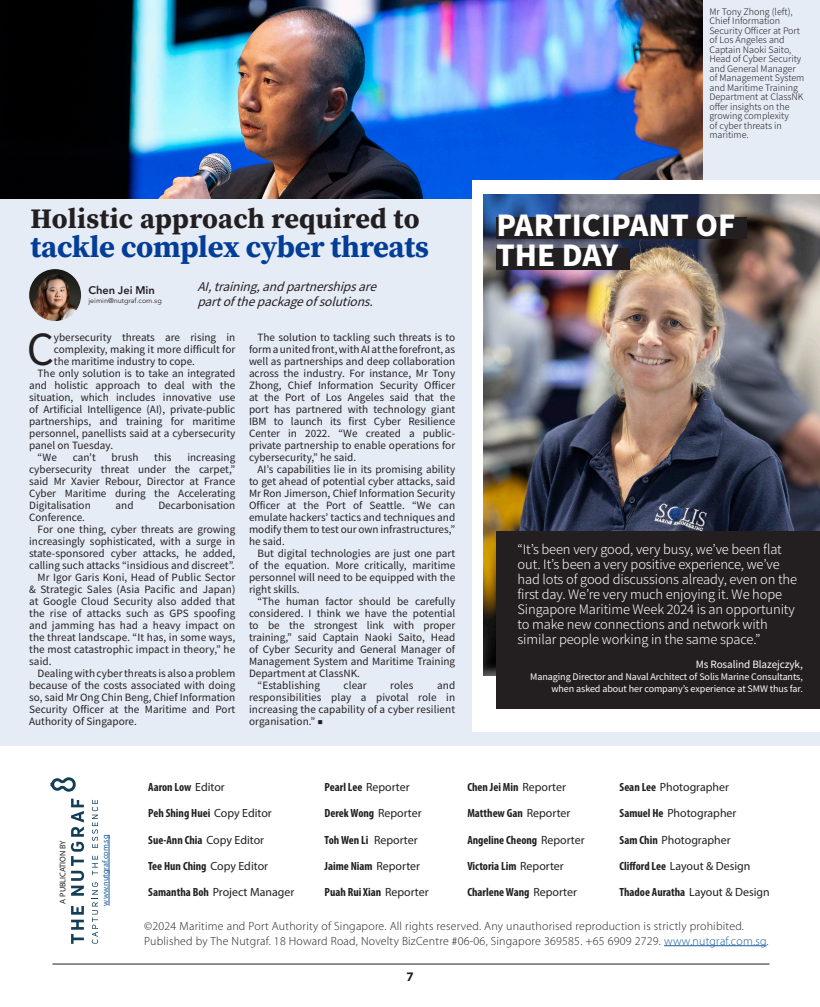
<style>
.page{position:relative;width:820px;height:1007px;background:#fff}
.page>*{position:absolute;margin:0;border:0;box-sizing:border-box;transform-origin:0 0}
.t1{font:42.7px "Noto Sans JP";color:#231f20}
.t2{font:30.5px "Source Serif Variable";letter-spacing:.015em;color:#023d97}
.t3{font:900 28.8px/30.8px "Noto Sans JP";color:#fff}
.t4{font:28.1px "Source Serif Variable";letter-spacing:.03em;color:#231f20}
.t5{font:700 13.1px "Myriad Pro";color:#231f20}
.t6{font:300 13px/15px "Noto Sans JP";letter-spacing:-.01em;color:#fff}
.t7{font:italic 12px/15px "Noto Sans JP";color:#231f20}
.t8{font:700 condensed 11.9px "Myriad Pro";color:#231f20}
.t9{font:300 11.9px "Myriad Pro";letter-spacing:.02em;color:#231f20}
.t10{font:11.9px "Myriad Pro";color:#231f20}
.t11{font:600 11px "Avenir Next LT Pro";color:#231f20}
.t12{font:10px/12px "Noto Sans JP";color:#231f20;text-align:justify}
.t13{font:10px "Noto Sans JP";letter-spacing:-.01em;color:#fff}
.t14{font:300 9px/9.5px "Noto Sans JP";color:#231f20}
.t15{font:9px/12px "Noto Sans JP";letter-spacing:-.01em;color:#fff;text-align:right}
.t16{font:8.2px "Myriad Pro";color:#175d9e}
.t17{font:8.2px "Myriad Pro";color:#231f20}
.t18{font:7px "Avenir Next LT Pro";color:#231f20}
.s1{font-weight:100;font-size:5px}
.s2{font-weight:400;font-stretch:normal}
.s3{font-weight:700;font-stretch:condensed}
.s4{color:#175d9e}
</style>
<div class="page">
<div style="left:0;top:0;width:819px;height:1007px;background:#e6ecf5"></div>
<img style="left:0;top:0;width:702px;height:198px">
<div style="left:472px;top:180px;width:347px;height:551px;background:#fff"></div>
<img style="left:483px;top:194px;width:336px;height:481px">
<div style="left:496px;top:531px;width:323px;height:177px;background:#231f20"></div>
<div style="left:496px;top:217px;width:250px;height:21px;background:#231f20"></div>
<div style="left:496px;top:249px;width:134px;height:21px;background:#231f20"></div>
<div style="left:0;top:746px;width:819px;height:261px;background:#fff"></div>
<hr style="left:52px;top:963px;width:717px;height:1px;background:#231f20">
<hr style="left:664px;top:945px;width:102px;height:1px;background:#175d9e">
<hr style="left:109px;top:834px;width:1px;height:71px;background:#175d9e">
<svg style="left:71px;top:906px;width:13px;height:37px"></svg>
<svg style="left:71px;top:798px;width:13px;height:97px"></svg>
<svg style="left:92px;top:882px;width:6px;height:61px"></svg>
<svg style="left:92px;top:855px;width:6px;height:20px"></svg>
<svg style="left:92px;top:800px;width:6px;height:47px"></svg>
<svg style="left:50px;top:777px;width:26px;height:14px"></svg>
<img style="left:29px;top:269px;width:52px;height:52px;border-radius:26px">
<p class="t4" style="left:31px;top:200px;width:390px">Holistic approach required to</p>
<p class="t2" style="left:31px;top:227px;width:399px">tackle complex cyber threats</p>
<p class="t7" style="left:197px;top:279px;width:189px">AI,training,andpartnershipsare partofthepackageofsolutions.</p>
<p class="t11" style="left:88px;top:284px;width:68px">Chen Jei Min</p>
<p class="t18" style="left:88px;top:296px;width:75px">jeimin@nutgraf.com.sg</p>
<p class="t1" style="left:27px;top:325px;width:29px">C</p>
<p class="t12" style="left:54px;top:331px;width:183px">ybersecurity threats are rising in complexity, making it more difficult for the maritime industry to cope.</p>
<p class="t12" style="left:29px;top:367px;width:208px;text-indent:9px">The only solution is to take an integrated and holistic approach to deal with the situation, which includes innovative use of Artificial Intelligence (AI), private-public partnerships, and training for maritime personnel, panellists said at a cybersecurity panel on Tuesday.</p>
<p class="t12" style="left:38px;top:451px;width:21px">“We</p>
<p class="t12" style="left:73px;top:451px;width:25px">can’t</p>
<p class="t12" style="left:112px;top:451px;width:28px">brush</p>
<p class="t12" style="left:154px;top:451px;width:19px">this</p>
<p class="t12" style="left:29px;top:451px;width:208px;text-indent:158px">increasing cybersecurity threat under the carpet,” said Mr Xavier Rebour, Director at France Cyber Maritime during the Accelerating Digitalisation</p>
<p class="t12" style="left:116px;top:499px;width:19px">and</p>
<p class="t12" style="left:158px;top:499px;width:78px">Decarbonisation</p>
<p class="t12" style="left:29px;top:511px;width:57px">Conference.</p>
<p class="t12" style="left:29px;top:523px;width:208px;text-indent:9px">For one thing, cyber threats are growing increasingly sophisticated, with a surge in state-sponsored cyber attacks, he added, calling such attacks “insidious and discreet”.</p>
<p class="t12" style="left:29px;top:571px;width:208px;text-indent:9px">Mr Igor Garis Koni, Head of Public Sector &amp; Strategic Sales (Asia Pacific and Japan) at Google Cloud Security also added that the rise of attacks such as GPS spoofing and jamming has had a heavy impact on the threat landscape. “It has, in some ways, the most catastrophic impact in theory,” he said.</p>
<p class="t12" style="left:29px;top:667px;width:208px;text-indent:9px">Dealing with cyber threats is also a problem because of the costs associated with doing so, said Mr Ong Chin Beng, Chief Information Security Officer at the Maritime and Port Authority of Singapore.</p>
<p class="t12" style="left:249px;top:331px;width:208px;text-indent:9px">The solution to tackling such threats is to form a united front, with AI at the forefront, as well as partnerships and deep collaboration across the industry. For instance, Mr Tony Zhong, Chief Information Security Officer at the Port of Los Angeles said that the port has partnered with technology giant IBM to launch its first Cyber Resilience Center in 2022. “We created a public&shy;private partnership to enable operations for cybersecurity,” he said.</p>
<p class="t12" style="left:249px;top:463px;width:208px;text-indent:9px">AI’s capabilities lie in its promising ability to get ahead of potential cyber attacks, said Mr Ron Jimerson, Chief Information Security Officer at the Port of Seattle. “We can emulate hackers’ tactics and techniques and modify them to test our own infrastructures,” he said.</p>
<p class="t12" style="left:249px;top:547px;width:208px;text-indent:9px">But digital technologies are just one part of the equation. More critically, maritime personnel will need to be equipped with the right skills.</p>
<p class="t12" style="left:249px;top:595px;width:208px;text-indent:9px">“The human factor should be carefully considered. I think we have the potential to be the strongest link with proper training,” said Captain Naoki Saito, Head of Cyber Security and General Manager of Management System and Maritime Training Department at ClassNK.</p>
<p class="t12" style="left:257px;top:679px;width:64px">“Establishing</p>
<p class="t12" style="left:343px;top:679px;width:25px">clear</p>
<p class="t12" style="left:390px;top:679px;width:25px">roles</p>
<p class="t12" style="left:249px;top:679px;width:208px;text-indent:188px">and responsibilities play a pivotal role in increasing the capability of a cyber resilient organisation.” <span class="s1">■</span></p>
<p class="t14" style="left:709px;top:7px;width:96px">Mr Tony Zhong (left),<br>Chief Information<br>Security Officer at Port of Los Angeles and<br>Captain Naoki Saito,<br>Head of Cyber Security and General Manager of Management System and Maritime Training<br>Department at ClassNK offer insights on the growing complexity<br>of cyber threats in maritime.</p>
<p class="t3" style="left:496px;top:210px;width:240px">PARTICIPANT OF<br>THE DAY</p>
<p class="t6" style="left:517px;top:542px;width:281px">“It’s been very good, very busy, we’ve been flat out. It’s been a very positive experience, we’ve had lots of good discussions already, even on the first day. We’re very much enjoying it. We hope Singapore Maritime Week 2024 is an opportunity to make new connections and network with similar people working in the same space.”</p>
<p class="t13" style="left:695px;top:659px;width:109px">Ms Rosalind Blazejczyk,</p>
<p class="t15" style="left:530px;top:671px;width:274px">Managing Director and Naval Architect of Solis Marine Consultants, when asked about her company’s experience at SMW thus far.</p>
<p class="t17" style="left:58px;top:903px;width:65px;rotate:-90deg">A PUBLICATION BY</p>
<p class="t16" style="left:100px;top:905px;width:72px;rotate:-90deg">www.nutgraf.com.sg</p>
<p class="t8" style="left:148px;top:779px;width:78px">Aaron Low <span class="s2">Editor</span></p>
<p class="t8" style="left:148px;top:805px;width:125px">Peh Shing Huei <span class="s2">Copy Editor</span></p>
<p class="t8" style="left:148px;top:832px;width:117px">Sue-Ann Chia <span class="s2">Copy Editor</span></p>
<p class="t8" style="left:148px;top:858px;width:121px">Tee Hun Ching <span class="s2">Copy Editor</span></p>
<p class="t10" style="left:148px;top:885px;width:147px"><span class="s3">Samantha Boh</span> Project Manager</p>
<p class="t10" style="left:619px;top:779px;width:111px"><span class="s3">Sean Lee</span> Photographer</p>
<p class="t10" style="left:619px;top:805px;width:118px"><span class="s3">Samuel He</span> Photographer</p>
<p class="t10" style="left:619px;top:832px;width:113px"><span class="s3">Sam Chin</span> Photographer</p>
<p class="t10" style="left:619px;top:858px;width:132px"><span class="s3">Clifford Lee</span> Layout &amp; Design</p>
<p class="t8" style="left:619px;top:885px;width:152px">Thadoe Auratha <span class="s2">Layout &amp; Design</span></p>
<p class="t8" style="left:324px;top:779px;width:86px">Pearl Lee <span class="s2">Reporter</span></p>
<p class="t8" style="left:324px;top:805px;width:98px">Derek Wong <span class="s2">Reporter</span></p>
<p class="t8" style="left:324px;top:832px;width:94px">Toh Wen Li <span class="s2">Reporter</span></p>
<p class="t8" style="left:324px;top:858px;width:97px">Jaime Niam <span class="s2">Reporter</span></p>
<p class="t8" style="left:324px;top:885px;width:105px">Puah Rui Xian <span class="s2">Reporter</span></p>
<p class="t9" style="left:144px;top:919px;width:601px">©2024 Maritime and Port Authority of Singapore. All rights reserved. Any unauthorised reproduction is strictly prohibited.</p>
<p class="t9" style="left:144px;top:934px;width:625px">Published by The Nutgraf. 18 Howard Road, Novelty BizCentre #06-06, Singapore 369585. +65 6909 2729. <span class="s4">www.nutgraf.com.sg</span>.</p>
<p class="t8" style="left:467px;top:779px;width:100px">Chen Jei Min <span class="s2">Reporter</span></p>
<p class="t8" style="left:467px;top:805px;width:104px">Matthew Gan <span class="s2">Reporter</span></p>
<p class="t8" style="left:467px;top:832px;width:119px">Angeline Cheong <span class="s2">Reporter</span></p>
<p class="t8" style="left:467px;top:858px;width:98px">Victoria Lim <span class="s2">Reporter</span></p>
<p class="t8" style="left:467px;top:885px;width:111px">Charlene Wang <span class="s2">Reporter</span></p>
<p class="t5" style="left:406px;top:968px;width:9px">7</p>
</div>
